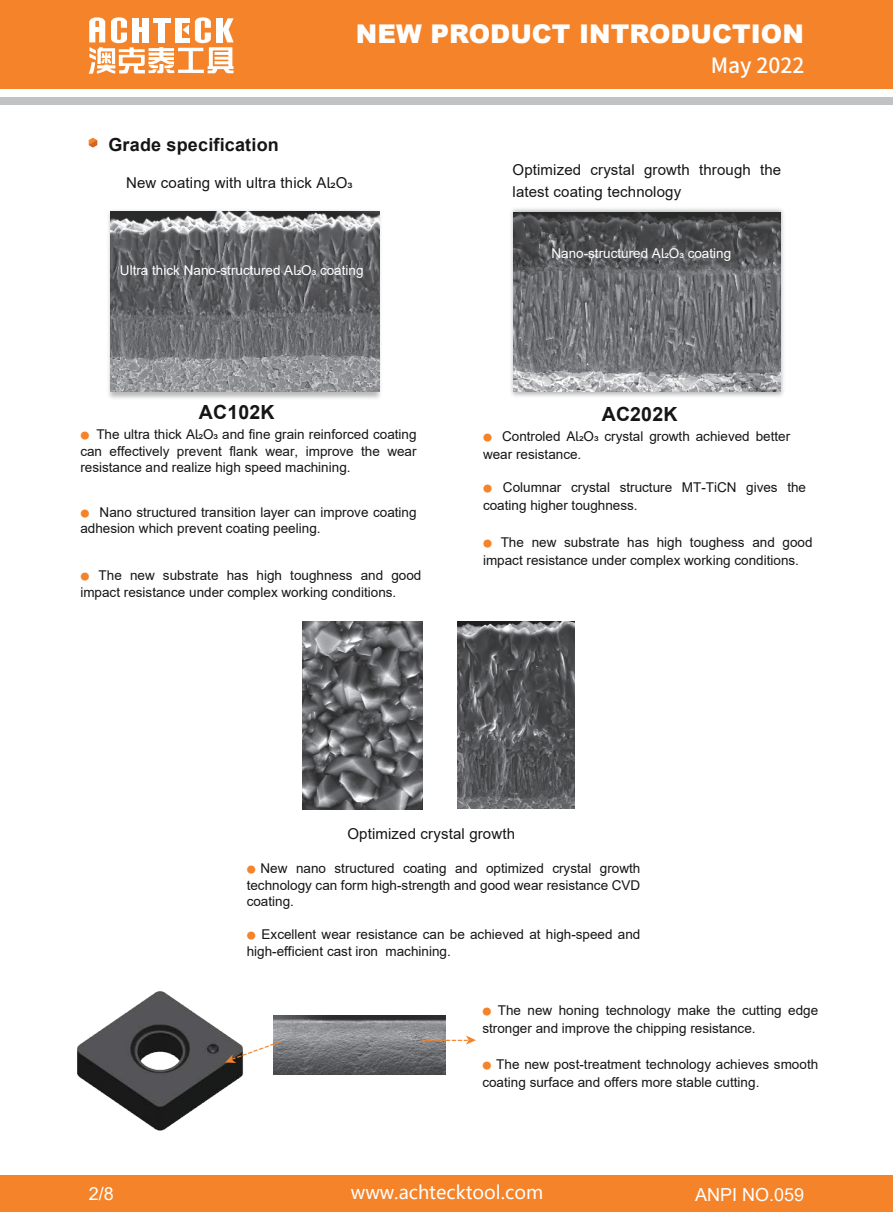
<style>
.page{position:relative;width:893px;height:1212px;background:#fff}
.page>*{position:absolute;margin:0;border:0;box-sizing:border-box;transform-origin:0 0}
.t1{font:900 25.8px "Arial";color:#fff}
.t2{font:500 21px "Source Han Sans CN";color:#fff}
.t3{font:700 19.5px "Arial";letter-spacing:.01em;color:#141615}
.t4{font:18.3px "Microsoft Ya Hei";color:#fff}
.t5{font:700 18px "Arial";letter-spacing:.01em;color:#141615}
.t6{font:18px "Arial";color:#fff}
.t7{font:16.5px "Source Han Sans CN";color:#f58329}
.t8{font:15px/22.5px "Arial";letter-spacing:.01em;color:#141615}
.t9{font:13.5px/16.5px "Arial";color:#141615}
.t10{font:13.5px "Arial";color:#fff}
.s1{font-family:"Source Han Sans CN";font-size:9px;color:#f58329}
</style>
<div class="page">
<div style="left:0;top:0;width:893px;height:88px;background:#f58329"></div>
<div style="left:0;top:97px;width:893px;height:8px;background:#c0c2c4"></div>
<svg style="left:89px;top:17px;width:144px;height:57px"></svg>
<div style="left:0;top:1175px;width:893px;height:37px;background:#f58329"></div>
<svg style="left:89px;top:138px;width:8px;height:9px"></svg>
<img style="left:108px;top:210px;width:273px;height:189px">
<img style="left:511px;top:208px;width:273px;height:189px">
<img style="left:302px;top:621px;width:120px;height:188px">
<img style="left:458px;top:621px;width:116px;height:187px">
<img style="left:77px;top:991px;width:167px;height:140px">
<img style="left:274px;top:1015px;width:172px;height:59px">
<svg style="left:225px;top:1054px;width:11px;height:9px"></svg>
<svg style="left:466px;top:1035px;width:10px;height:9px"></svg>
<img style="left:513px;top:212px;width:267px;height:179px">
<img style="left:110px;top:212px;width:269px;height:179px">
<h1 class="t1" style="left:356px;top:19px;width:449px">NEW PRODUCT INTRODUCTION</h1>
<h3 class="t5" style="left:108px;top:138px;width:172px">Grade specification</h3>
<p class="t8" style="left:126px;top:173px;width:228px">New coating with ultra thick Al2O3</p>
<p class="t10" style="left:120px;top:265px;width:245px">Ultra thick Nano-structured Al2O3 coating</p>
<h3 class="t3" style="left:199px;top:405px;width:77px">AC102K</h3>
<p class="t9" style="left:80px;top:427px;width:338px;text-align:justify"><span class="s1">●</span> The ultra thick Al2O3 and fine grain reinforced coating can effectively prevent flank wear, improve the wear resistance and realize high speed machining.</p>
<p class="t9" style="left:80px;top:505px;width:338px"><span class="s1">●</span> Nano structured transition layer can improve coating adhesion which prevent coating peeling.</p>
<p class="t9" style="left:80px;top:568px;width:342px"><span class="s1">●</span> The new substrate has high toughness and good impact resistance under complex working conditions.</p>
<h2 class="t2" style="left:710px;top:53px;width:95px">May 2022</h2>
<p class="t8" style="left:512px;top:160px;width:270px">Optimized crystal growth through the latest coating technology</p>
<p class="t10" style="left:551px;top:248px;width:181px">Nano-structured Al2O3 coating</p>
<h3 class="t3" style="left:601px;top:407px;width:77px">AC202K</h3>
<p class="t9" style="left:483px;top:428px;width:309px;line-height:18px"><span class="s1">●</span> Controled Al2O3 crystal growth achieved better wear resistance.</p>
<p class="t9" style="left:483px;top:479px;width:324px;line-height:18px"><span class="s1">●</span> Columnar crystal structure MT-TiCN gives the coating higher toughness.</p>
<p class="t9" style="left:483px;top:534px;width:331px;line-height:18px"><span class="s1">●</span> The new substrate has high toughess and good impact resistance under complex working conditions.</p>
<p class="t8" style="left:347px;top:824px;width:169px">Optimized crystal growth</p>
<p class="t9" style="left:247px;top:861px;width:395px;text-align:justify"><span class="s1">●</span> New nano structured coating and optimized crystal growth technology can form high-strength and good wear resistance CVD coating.</p>
<p class="t9" style="left:247px;top:927px;width:395px"><span class="s1">●</span> Excellent wear resistance can be achieved at high-speed and high-efficient cast iron machining.</p>
<p class="t7" style="left:227px;top:1050px;width:54px;rotate:-20deg">---------</p>
<p class="t7" style="left:422px;top:1029px;width:48px">--------</p>
<p class="t9" style="left:482px;top:1002px;width:337px;line-height:18px"><span class="s1">●</span> The new honing technology make the cutting edge stronger and improve the chipping resistance.</p>
<p class="t9" style="left:482px;top:1056px;width:337px;line-height:18px"><span class="s1">●</span> The new post-treatment technology achieves smooth coating surface and offers more stable cutting.</p>
<h3 class="t6" style="left:89px;top:1187px;width:27px">2/8</h3>
<h3 class="t4" style="left:351px;top:1182px;width:194px">www.achtecktool.com</h3>
<h3 class="t6" style="left:695px;top:1187px;width:111px">ANPI NO.059</h3>
</div>
